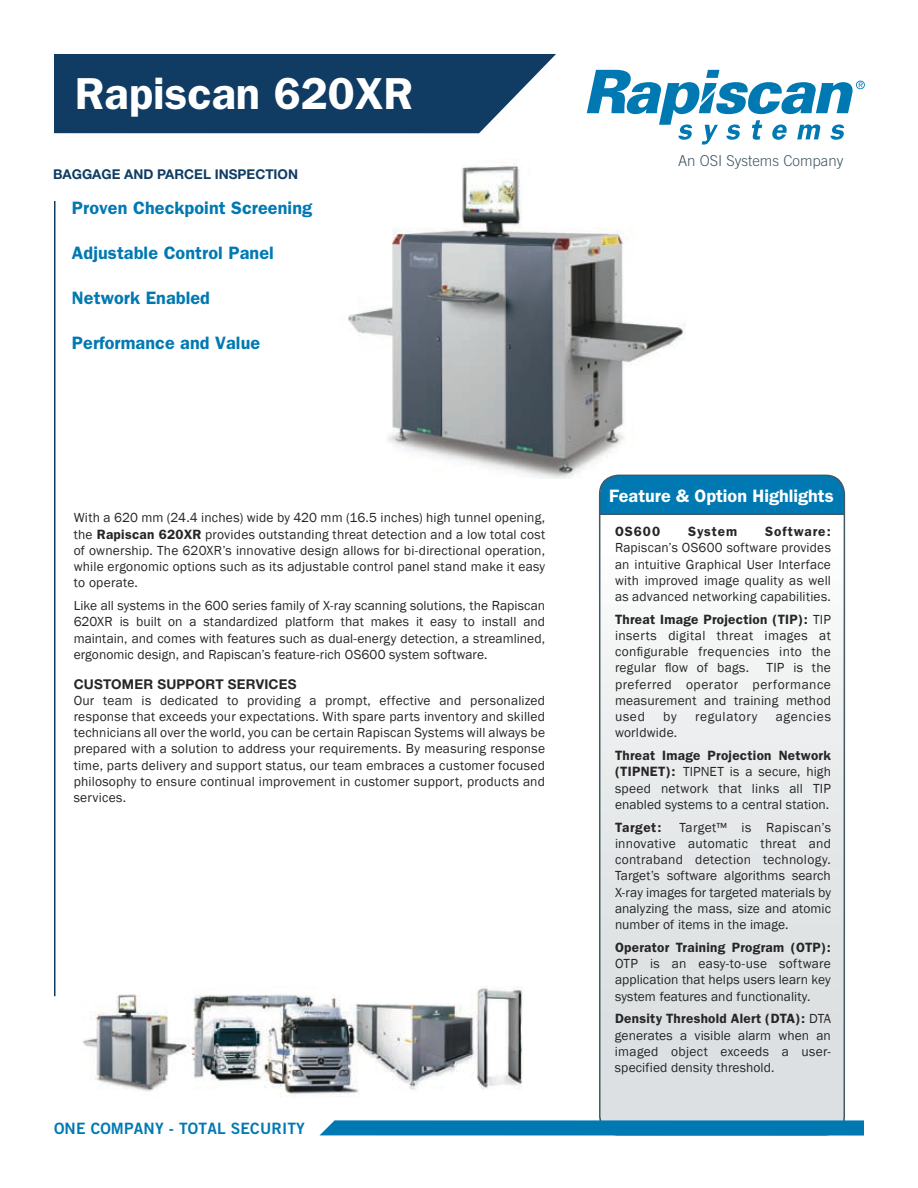
<style>
.page{position:relative;width:918px;height:1188px;background:#fff}
.page>*{position:absolute;margin:0;border:0;box-sizing:border-box;transform-origin:0 0}
.t1{font:600 45px "Franklin Gothic";color:#fff}
.t2{font:600 18px "Franklin Gothic";letter-spacing:.005em;color:#0079b3}
.t3{font:600 18px "Franklin Gothic";color:#fff}
.t4{font:15.6px "Trade Gothic Bold Two";letter-spacing:.01em;color:#0079b3}
.t5{font:300 15px "Trade Gothic";color:#425863}
.t6{font:13.5px/16.2px "Franklin Gothic";letter-spacing:.015em;color:#262527;text-align:justify}
.t7{font:600 13.5px "Franklin Gothic";letter-spacing:.025em;color:#262527}
.t8{font:700 13.5px "Helvetica Neue";color:#103c64}
.t9{font:700 13.5px "Helvetica Neue";letter-spacing:.015em;color:#262527}
.t10{font:13.5px "Franklin Gothic";letter-spacing:.045em;color:#262527}
.t11{font:600 13.5px "Franklin Gothic";letter-spacing:.07em;color:#262527}
.s1{font-weight:600}
</style>
<div class="page">
<img style="left:348px;top:163px;width:345px;height:316px">
<img style="left:82px;top:986px;width:441px;height:112px">
<svg style="left:54px;top:54px;width:502px;height:79px;background:#224a6f"></svg>
<svg style="left:587px;top:70px;width:278px;height:75px"></svg>
<hr style="left:54px;top:201px;width:2px;height:795px;background:#103c64">
<div style="left:600px;top:513px;width:244px;height:616px;background:linear-gradient(to bottom,#fcfdfc,#d5dadc)"></div>
<div style="left:600px;top:492px;width:245px;height:22px;background:#0079b3"></div>
<div style="left:600px;top:476px;width:244px;height:16px;background:#0079b3"></div>
<div style="left:599px;top:475px;width:246px;height:661px;border:2px solid #425863;border-radius:19px"></div>
<hr style="left:600px;top:513px;width:244px;height:2px;background:#425863">
<svg style="left:320px;top:1120px;width:544px;height:16px;background:#1081b7"></svg>
<h1 class="t1" style="left:75px;top:67px;width:340px">Rapiscan 620XR</h1>
<p class="t8" style="left:53px;top:166px;width:246px">BAGGAGE AND PARCEL INSPECTION</p>
<h2 class="t2" style="left:72px;top:198px;width:242px">Proven Checkpoint Screening</h2>
<h2 class="t2" style="left:72px;top:243px;width:203px">Adjustable Control Panel</h2>
<h2 class="t2" style="left:72px;top:288px;width:140px">Network Enabled</h2>
<h2 class="t2" style="left:72px;top:333px;width:190px">Performance and Value</h2>
<p class="t6" style="left:74px;top:510px;width:473px">With a 620 mm (24.4 inches) wide by 420 mm (16.5 inches) high tunnel opening, the <span class="s1">Rapiscan 620XR</span> provides outstanding threat detection and a low total cost of ownership. The 620XR’s innovative design allows for bi-directional operation, while ergonomic options such as its adjustable control panel stand make it easy to operate.</p>
<p class="t6" style="left:74px;top:598px;width:473px">Like all systems in the 600 series family of X-ray scanning solutions, the Rapiscan 620XR is built on a standardized platform that makes it easy to install and maintain, and comes with features such as dual-energy detection, a streamlined, ergonomic design, and Rapiscan’s feature-rich OS600 system software.</p>
<p class="t9" style="left:74px;top:675px;width:224px">CUSTOMER SUPPORT SERVICES</p>
<p class="t6" style="left:74px;top:692px;width:473px">Our team is dedicated to providing a prompt, effective and personalized response that exceeds your expectations. With spare parts inventory and skilled technicians all over the world, you can be certain Rapiscan Systems will always be prepared with a solution to address your requirements. By measuring response time, parts delivery and support status, our team embraces a customer focused philosophy to ensure continual improvement in customer support, products and services.</p>
<p class="t4" style="left:54px;top:1119px;width:252px">ONE COMPANY - TOTAL SECURITY</p>
<p class="t5" style="left:678px;top:151px;width:167px">An OSI Systems Company</p>
<h2 class="t3" style="left:609px;top:485px;width:226px">Feature &amp; Option Highlights</h2>
<p class="t7" style="left:615px;top:524px;width:47px">OS600</p>
<p class="t7" style="left:688px;top:524px;width:50px">System</p>
<p class="t11" style="left:765px;top:524px;width:67px">Software:</p>
<p class="t6" style="left:615px;top:540px;width:217px">Rapiscan’s OS600 software provides an intuitive Graphical User Interface with improved image quality as well as advanced networking capabilities.</p>
<p class="t6" style="left:615px;top:612px;width:218px"><span class="s1">Threat Image Projection (TIP):</span> TIP inserts digital threat images at configurable frequencies into the regular flow of bags.</p>
<p class="t6" style="left:615px;top:660px;width:217px;text-indent:152px">TIP is the preferred operator performance measurement and training method used</p>
<p class="t6" style="left:663px;top:709px;width:15px">by</p>
<p class="t10" style="left:695px;top:708px;width:64px">regulatory</p>
<p class="t10" style="left:776px;top:708px;width:57px">agencies</p>
<p class="t6" style="left:615px;top:725px;width:64px">worldwide.</p>
<p class="t6" style="left:615px;top:748px;width:217px"><span class="s1">Threat Image Projection Network (TIPNET):</span> TIPNET is a secure, high speed network that links all TIP enabled systems to a central station.</p>
<p class="t7" style="left:615px;top:819px;width:48px">Target:</p>
<p class="t6" style="left:615px;top:819px;width:217px;text-indent:64px">Target™ is Rapiscan’s innovative automatic threat and contraband detection technology.<br>Target’s software algorithms search X-ray images for targeted materials by analyzing the mass, size and atomic number of items in the image.</p>
<p class="t7" style="left:615px;top:939px;width:218px">Operator Training Program (OTP):</p>
<p class="t6" style="left:615px;top:956px;width:217px">OTP is an easy-to-use software application that helps users learn key system features and functionality.</p>
<p class="t6" style="left:615px;top:1011px;width:218px"><span class="s1">Density Threshold Alert (DTA):</span> DTA generates a visible alarm when an imaged object exceeds a user&shy;specified density threshold.</p>
</div>
